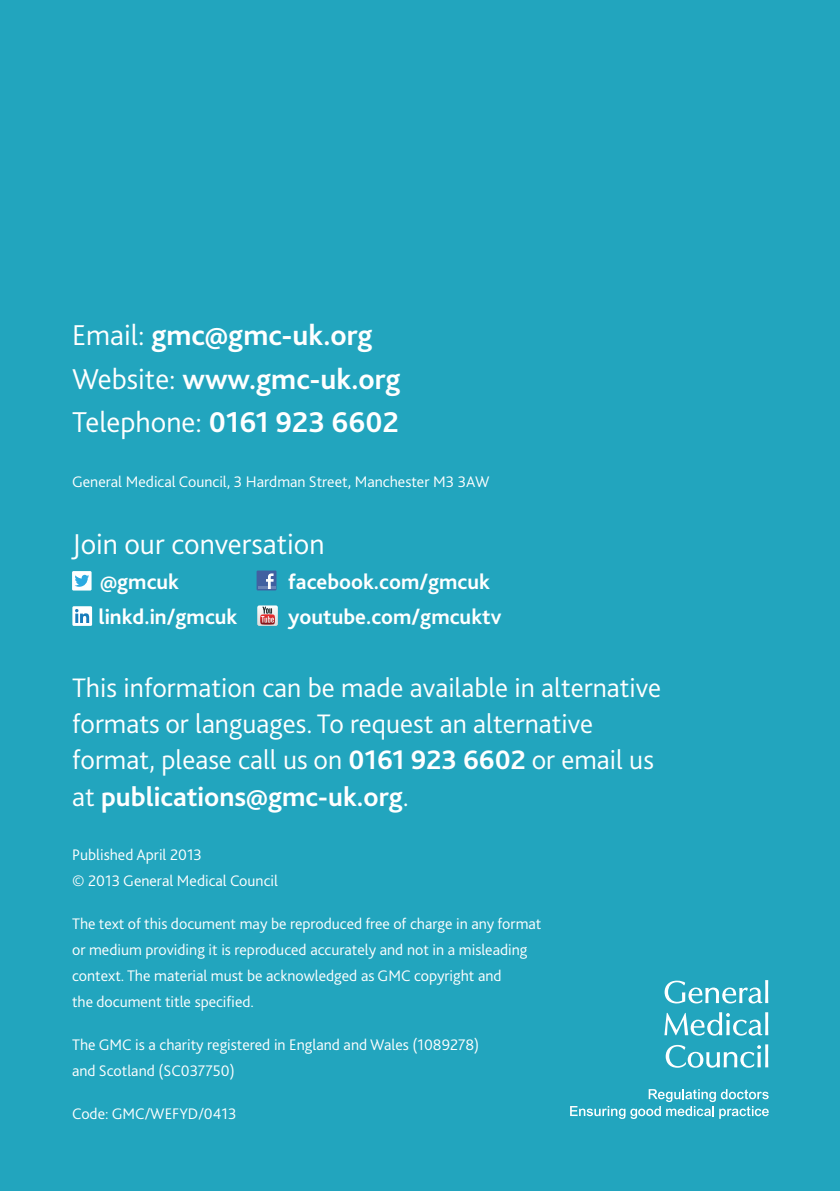
<style>
.page{position:relative;width:840px;height:1191px;background:#fff}
.page>*{position:absolute;margin:0;border:0;box-sizing:border-box;transform-origin:0 0}
.t1{font:700 30px/43.6px "Bliss 2";color:#fff}
.t2{font:300 30px "Bliss 2";color:#fff}
.t3{font:300 28px/36px "Bliss 2";color:#fff}
.t4{font:700 22px "Bliss 2";color:#fff}
.t5{font:300 16px/26px "Bliss 2";color:#fff}
.s1{font-weight:300}
.s2{font-weight:700}
</style>
<div class="page">
<div style="left:0;top:0;width:839px;height:1191px;background:#22a5be"></div>
<svg style="left:570px;top:1089px;width:198px;height:30px"></svg>
<svg style="left:664px;top:980px;width:103px;height:23px"></svg>
<svg style="left:664px;top:1012px;width:103px;height:23px"></svg>
<svg style="left:665px;top:1044px;width:102px;height:23px"></svg>
<svg style="left:72px;top:571px;width:19px;height:19px"></svg>
<div style="left:256px;top:570px;width:20px;height:20px;background:#4160a1"></div>
<hr style="left:258px;top:586px;width:17px;height:3px;background:#6a83b6">
<svg style="left:266px;top:573px;width:7px;height:16px"></svg>
<svg style="left:72px;top:606px;width:20px;height:20px"></svg>
<svg style="left:257px;top:605px;width:21px;height:21px"></svg>
<h1 class="t1" style="left:72px;top:312px;width:330px"><span class="s1">Email:</span> gmc@gmc-uk.org<br><span class="s1">Website:</span> www.gmc-uk.org<br><span class="s1">Telephone:</span> 0161 923 6602</h1>
<p class="t5" style="left:72px;top:468px;width:419px">General Medical Council, 3 Hardman Street, Manchester M3 3AW</p>
<h1 class="t2" style="left:72px;top:525px;width:254px">Join our conversation</h1>
<h3 class="t4" style="left:100px;top:568px;width:80px">@gmcuk</h3>
<h3 class="t4" style="left:288px;top:568px;width:203px">facebook.com/gmcuk</h3>
<h3 class="t4" style="left:98px;top:603px;width:140px">linkd.in/gmcuk</h3>
<h3 class="t4" style="left:288px;top:603px;width:214px">youtube.com/gmcuktv</h3>
<h2 class="t3" style="left:72px;top:669px;width:590px">This information can be made available in alternative formats or languages. To request an alternative format, please call us on <span class="s2">0161 923 6602</span> or email us at <span class="s2">publications@gmc-uk.org</span>.</h2>
<p class="t5" style="left:72px;top:841px;width:207px">Published April 2013<br>© 2013 General Medical Council</p>
<p class="t5" style="left:72px;top:910px;width:470px">The text of this document may be reproduced free of charge in any format or medium providing it is reproduced accurately and not in a misleading context. The material must be acknowledged as GMC copyright and<br>the document title specified.</p>
<p class="t5" style="left:72px;top:1031px;width:408px">The GMC is a charity registered in England and Wales (1089278) and Scotland (SC037750)</p>
<p class="t5" style="left:72px;top:1100px;width:166px">Code: GMC/WEFYD/0413</p>
</div>
